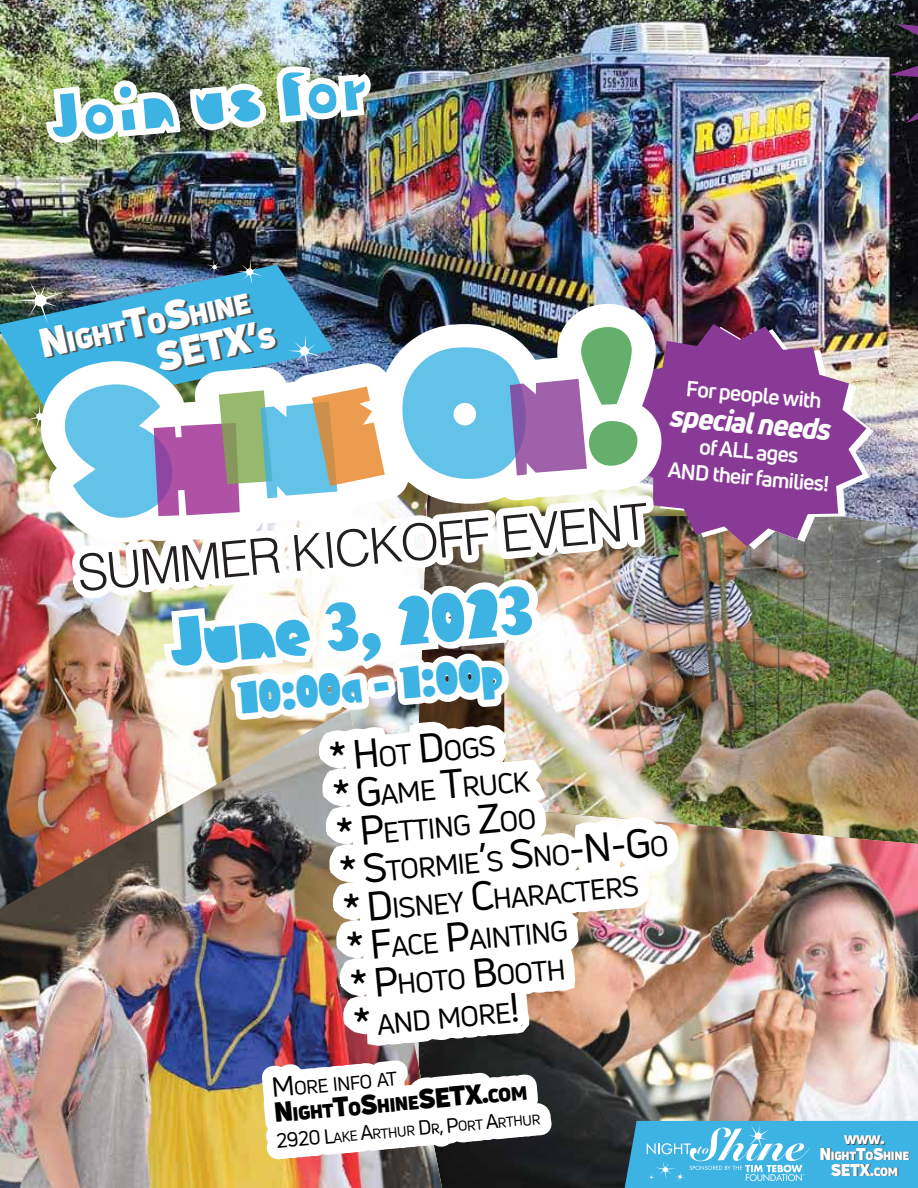
<style>
.page{position:relative;width:918px;height:1188px;background:#fff}
.page>*{position:absolute;margin:0;border:0;box-sizing:border-box;transform-origin:0 0}
.t1{font:69px "Embryo Open";color:#3db3e3}
.t2{font:300 49.8px "Helvetica";color:#231f20}
.t3{font:45.9px "Embryo Open";color:#3db3e3}
.t4{font:900 40.05px "Uni Neue";color:#fff}
.t5{font:italic 800 29.7px "Uni Neue";color:#fff}
.t6{font:28.05px/38.1px "Uni Neue";color:#000}
.t7{font:900 28.05px "Uni Neue";color:#fff}
.t8{font:700 21.6px "Uni Neue";color:#fff}
.t9{font:700 21.3px/25.7px "Uni Neue";color:#fff;text-align:center}
.t10{font:900 19.05px/25.7px "Uni Neue";color:#000}
.t11{font:900 16.8px "Uni Neue";color:#fff}
.t12{font:14.1px "Uni Neue";color:#000}
.t13{font:900 12.15px "Uni Neue";color:#fff}
.t14{font:900 11.7px "Uni Neue";letter-spacing:-.035em;color:#fff}
.s1{font-size:40.05px}
.s2{font-size:28.05px}
.s3{font-weight:400;font-size:27.15px}
.s4{font-weight:400}
.s5{font-size:27.15px}
.s6{font-size:20.1px}
.s7{font-size:17.4px}
.s8{font-size:16.8px}
.s9{font-size:11.7px}
</style>
<div class="page">
<img style="left:0;top:0;width:918px;height:265px">
<img style="left:0;top:412px;width:14px;height:497px">
<img style="left:0;top:265px;width:14px;height:147px">
<svg style="left:370px;top:0;width:74px;height:24px;background:#303438"></svg>
<img style="left:14px;top:24px;width:904px;height:1164px">
<h1 class="t1" style="left:44px;top:68px;width:323px;rotate:-5deg">Join us for</h1>
<p class="t7" style="left:36px;top:328px;width:216px;rotate:-12deg"><span class="s1">N</span>IGHT<span class="s1">T</span>O<span class="s1">S</span>HINE</p>
<h3 class="t4" style="left:151px;top:330px;width:122px;rotate:-12deg">SETX’<span class="s2">S</span></h3>
<h2 class="t2" style="left:74px;top:530px;width:575px;rotate:-5deg">SUMMER KICKOFF EVENT</h2>
<h1 class="t1" style="left:166px;top:594px;width:364px;rotate:-5deg">June 3, 2023</h1>
<h3 class="t3" style="left:236px;top:665px;width:267px;rotate:-5deg">10:00a - 1:00p</h3>
<p class="t8" style="left:687px;top:375px;width:137px;rotate:5deg">For people with</p>
<p class="t5" style="left:672px;top:396px;width:163px;rotate:5deg">special needs</p>
<p class="t9" style="left:671px;top:431px;width:163px;rotate:5deg">of ALL ages<br>AND their families!</p>
<p class="t6" style="left:328px;top:741px;width:332px;rotate:-5deg"><span class="s1">* H</span>OT <span class="s1">D</span>OGS<br><span class="s1">* G</span>AME <span class="s1">T</span>RUCK<br><span class="s1">* P</span>ETTING <span class="s1">Z</span>OO<br><span class="s1">* S</span>TORMIE<span class="s1">’</span>S <span class="s1">S</span>NO<span class="s1">-N-G</span>O <span class="s1">* D</span>ISNEY <span class="s1">C</span>HARACTERS<br><span class="s1">* F</span>ACE <span class="s1">P</span>AINTING<br><span class="s1">* P</span>HOTO <span class="s1">B</span>OOTH<br><span class="s1">*</span> AND MORE<span class="s1">!</span></p>
<p class="t10" style="left:271px;top:1077px;width:256px;rotate:-5deg"><span class="s3">M</span><span class="s4">ORE INFO AT<br></span><span class="s5">N</span>IGHT<span class="s5">T</span>O<span class="s5">S</span>HINE<span class="s5">SETX.</span>COM</p>
<p class="t12" style="left:276px;top:1134px;width:266px;rotate:-5deg"><span class="s6">2920 L</span>AKE <span class="s6">A</span>RTHUR <span class="s6">D</span>R<span class="s6">, P</span>ORT <span class="s6">A</span>RTHUR</p>
<p class="t13" style="left:844px;top:1131px;width:42px">WWW<span class="s7">.</span></p>
<p class="t14" style="left:820px;top:1147px;width:91px"><span class="s8">N</span>IGHT<span class="s8">T</span>O<span class="s8">S</span>HINE</p>
<p class="t11" style="left:831px;top:1158px;width:69px">SETX.<span class="s9">COM</span></p>
</div>
